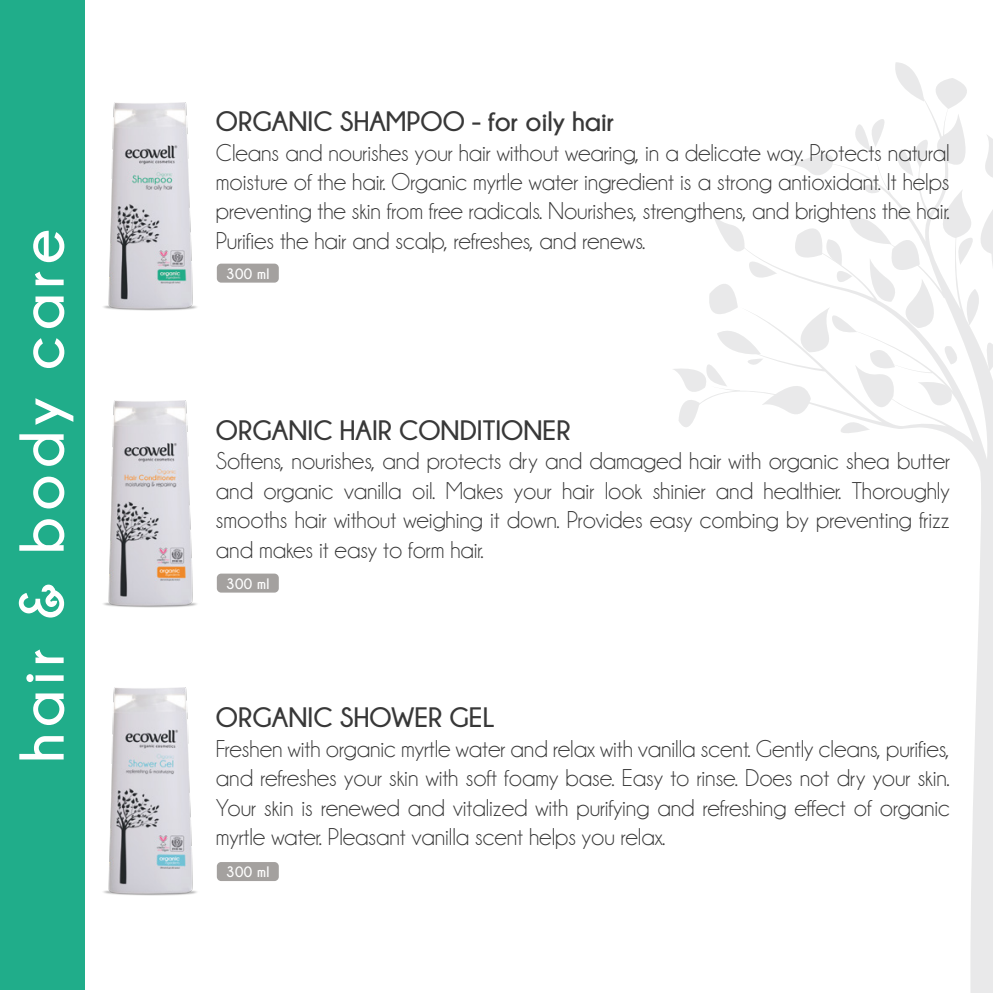
<style>
.page{position:relative;width:993px;height:993px;background:#fff}
.page>*{position:absolute;margin:0;border:0;box-sizing:border-box;transform-origin:0 0}
.t1{font:700 63px "Champagne&Limousines";letter-spacing:.1em;color:#fff}
.t2{font:700 28px "Champagne&Limousines";color:#383838}
.t3{font:24.5px/29.4px "Champagne&Limousines";letter-spacing:-.005em;color:#383838;text-align:justify}
.t4{font:700 15.05px "Champagne&Limousines";letter-spacing:.03em;color:#fff}
</style>
<div class="page">
<img style="left:103px;top:102px;width:94px;height:208px">
<img style="left:103px;top:400px;width:94px;height:207px">
<img style="left:103px;top:687px;width:94px;height:207px">
<svg style="left:961px;top:442px;width:31px;height:550px;fill:#e9e9ea"></svg>
<svg style="left:673px;top:62px;width:319px;height:380px"></svg>
<div style="left:0;top:0;width:84px;height:989px;background:#20ad8a"></div>
<div style="left:217px;top:263px;width:62px;height:19px;background:#a4a19f;border-radius:4px"></div>
<div style="left:217px;top:573px;width:62px;height:19px;background:#a4a19f;border-radius:4px"></div>
<div style="left:217px;top:861px;width:62px;height:19px;background:#a4a19f;border-radius:4px"></div>
<h1 class="t1" style="left:7px;top:762px;width:534px;rotate:-90deg">hair &amp; body care</h1>
<p class="t2" style="left:216px;top:106px;width:400px">ORGANIC SHAMPOO - for oily hair</p>
<p class="t3" style="left:216px;top:138px;width:735px">Cleans and nourishes your hair without wearing, in a delicate way. Protects natural moisture of the hair. Organic myrtle water ingredient is a strong antioxidant. It helps preventing the skin from free radicals. Nourishes, strengthens, and brightens the hair.<br>Purifies the hair and scalp, refreshes, and renews.</p>
<p class="t4" style="left:226px;top:265px;width:45px">300 ml</p>
<p class="t2" style="left:216px;top:414px;width:356px">ORGANIC HAIR CONDITIONER</p>
<p class="t3" style="left:216px;top:446px;width:735px">Softens, nourishes, and protects dry and damaged hair with organic shea butter and organic vanilla oil. Makes your hair look shinier and healthier. Thoroughly smooths hair without weighing it down. Provides easy combing by preventing frizz and makes it easy to form hair.</p>
<p class="t4" style="left:226px;top:575px;width:45px">300 ml</p>
<p class="t2" style="left:216px;top:702px;width:280px">ORGANIC SHOWER GEL</p>
<p class="t3" style="left:216px;top:733px;width:735px">Freshen with organic myrtle water and relax with vanilla scent. Gently cleans, purifies, and refreshes your skin with soft foamy base. Easy to rinse. Does not dry your skin.<br>Your skin is renewed and vitalized with purifying and refreshing effect of organic myrtle water. Pleasant vanilla scent helps you relax.</p>
<p class="t4" style="left:226px;top:863px;width:45px">300 ml</p>
</div>
